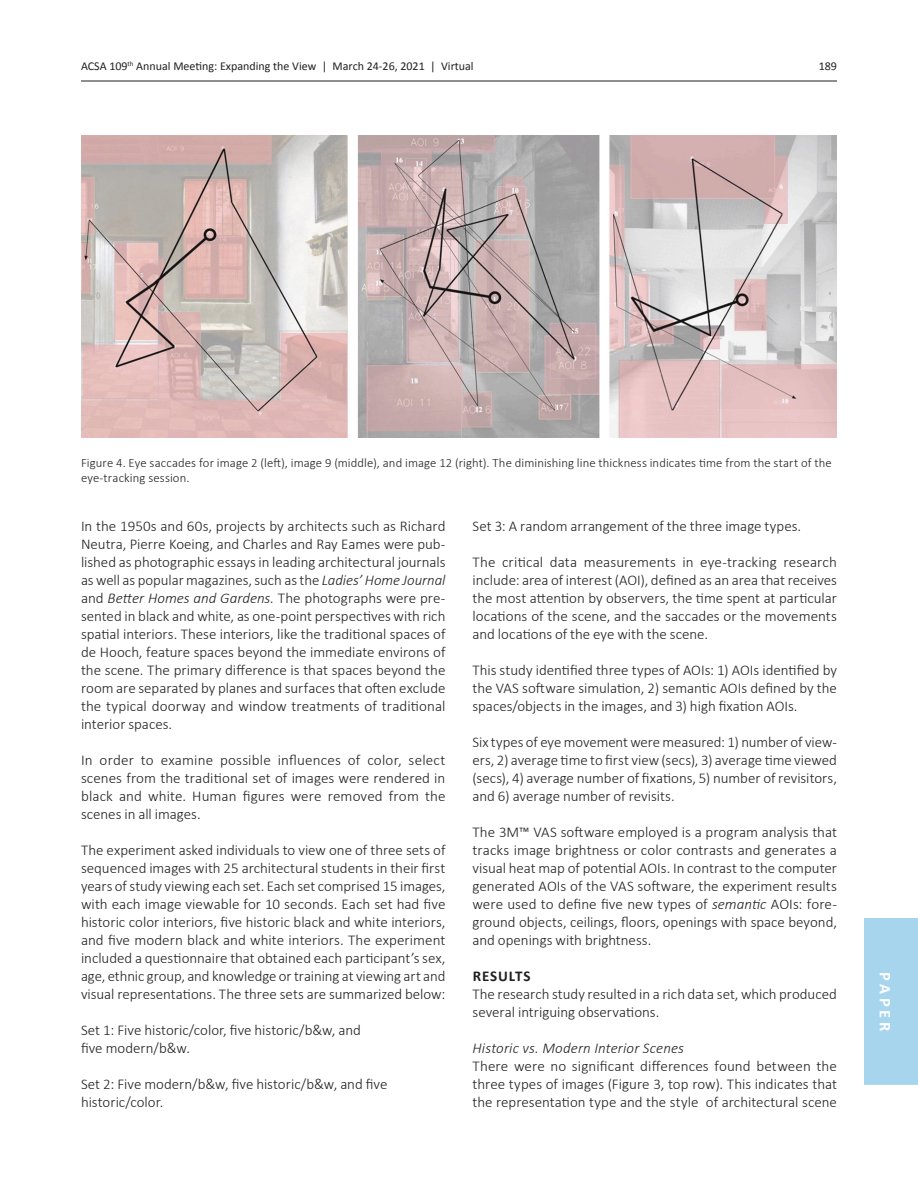
<style>
.page{position:relative;width:918px;height:1188px;background:#fff}
.page>*{position:absolute;margin:0;border:0;box-sizing:border-box;transform-origin:0 0}
.t1{font:700 16.5px "Calibri";letter-spacing:.235em;color:#fff}
._06_Main_Body_Text{font:300 15px/18px "Calibri";color:#231f20;text-align:justify}
._05_Section_Header{font:italic 300 15px "Calibri";letter-spacing:.01em;color:#231f20}
._05_Section_Header-2{font:700 15px "Calibri";letter-spacing:.055em;color:#231f20}
._07_Caption_Text{font:300 12.75px/15.3px "Calibri";letter-spacing:.01em;color:#231f20}
.t2{font:12px "Calibri";color:#231f20}
.s1{font-style:italic}
</style>
<div class="page">
<hr style="left:81px;top:81px;width:756px;height:1px;background:#231f20">
<div style="left:864px;top:918px;width:54px;height:167px;background:#a7d5ee"></div>
<img style="left:81px;top:135px;width:756px;height:302px">
<p class="t2" style="left:81px;top:58px;width:394px">ACSA 109<sup>th</sup> Annual Meeting: Expanding the View | March 24-26, 2021 | Virtual</p>
<p class="t2" style="left:819px;top:58px;width:20px">189</p>
<p class="_07_Caption_Text" style="left:81px;top:455px;width:752px">Figure 4. Eye saccades for image 2 (left), image 9 (middle), and image 12 (right). The diminishing line thickness indicates time from the start of the eye-tracking session.</p>
<p class="_06_Main_Body_Text" style="left:81px;top:516px;width:366px">In the 1950s and 60s, projects by architects such as Richard Neutra, Pierre Koeing, and Charles and Ray Eames were pub&shy;lished as photographic essays in leading architectural journals as well as popular magazines, such as the <span class="s1">Ladies’ Home Journal </span>and <span class="s1">Better Homes and Gardens.</span> The photographs were pre&shy;sented in black and white, as one-point perspectives with rich spatial interiors. These interiors, like the traditional spaces of de Hooch, feature spaces beyond the immediate environs of the scene. The primary difference is that spaces beyond the room are separated by planes and surfaces that often exclude the typical doorway and window treatments of traditional interior spaces.</p>
<p class="_06_Main_Body_Text" style="left:81px;top:750px;width:366px">In order to examine possible influences of color, select scenes from the traditional set of images were rendered in black and white. Human figures were removed from the scenes in all images.</p>
<p class="_06_Main_Body_Text" style="left:81px;top:840px;width:366px">The experiment asked individuals to view one of three sets of sequenced images with 25 architectural students in their first years of study viewing each set. Each set comprised 15 images, with each image viewable for 10 seconds. Each set had five historic color interiors, five historic black and white interiors, and five modern black and white interiors. The experiment included a questionnaire that obtained each participant’s sex, age, ethnic group, and knowledge or training at viewing art and visual representations. The three sets are summarized below:</p>
<p class="_06_Main_Body_Text" style="left:81px;top:1020px;width:282px">Set 1: Five historic/color, five historic/b&amp;w, and five modern/b&amp;w.</p>
<p class="_06_Main_Body_Text" style="left:81px;top:1074px;width:308px">Set 2: Five modern/b&amp;w, five historic/b&amp;w, and five historic/color.</p>
<p class="_06_Main_Body_Text" style="left:472px;top:516px;width:330px">Set 3: A random arrangement of the three image types.</p>
<p class="_06_Main_Body_Text" style="left:472px;top:552px;width:366px">The critical data measurements in eye-tracking research include: area of interest (AOI), defined as an area that receives the most attention by observers, the time spent at particular locations of the scene, and the saccades or the movements and locations of the eye with the scene.</p>
<p class="_06_Main_Body_Text" style="left:472px;top:660px;width:366px">This study identified three types of AOIs: 1) AOIs identified by the VAS software simulation, 2) semantic AOIs defined by the spaces/objects in the images, and 3) high fixation AOIs.</p>
<p class="_06_Main_Body_Text" style="left:472px;top:732px;width:366px">Six types of eye movement were measured: 1) number of view&shy;ers, 2) average time to first view (secs), 3) average time viewed (secs), 4) average number of fixations, 5) number of revisitors, and 6) average number of revisits.</p>
<p class="_06_Main_Body_Text" style="left:472px;top:822px;width:366px">The 3M™ VAS software employed is a program analysis that tracks image brightness or color contrasts and generates a visual heat map of potential AOIs. In contrast to the computer generated AOIs of the VAS software, the experiment results were used to define five new types of <span class="s1">semantic</span> AOIs: fore&shy;ground objects, ceilings, floors, openings with space beyond, and openings with brightness.</p>
<p class="_05_Section_Header-2" style="left:473px;top:966px;width:59px">RESULTS</p>
<p class="_06_Main_Body_Text" style="left:472px;top:984px;width:366px">The research study resulted in a rich data set, which produced several intriguing observations.</p>
<p class="_05_Section_Header" style="left:472px;top:1039px;width:213px">Historic vs. Modern Interior Scenes</p>
<p class="_06_Main_Body_Text" style="left:472px;top:1056px;width:366px">There were no significant differences found between the three types of images (Figure 3, top row). This indicates that the representation type and the style of architectural scene</p>
<p class="t1" style="left:896px;top:972px;width:61px;rotate:90deg">PAPER</p>
</div>
